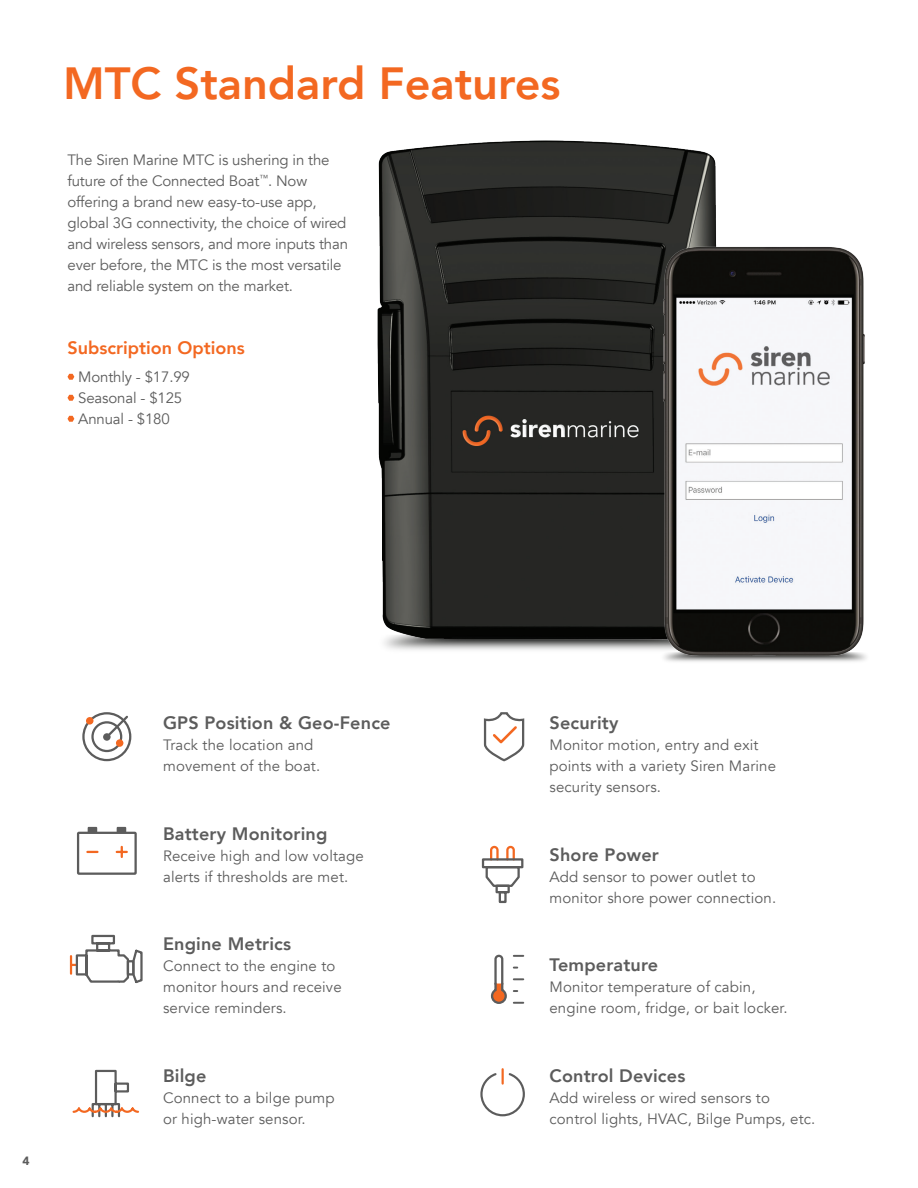
<style>
.page{position:relative;width:918px;height:1188px;background:#fff}
.page>*{position:absolute;margin:0;border:0;box-sizing:border-box;transform-origin:0 0}
.t1{font:800 45px "Avenir";color:#f36821}
.t2{font:800 18px "Avenir";letter-spacing:.01em;color:#5c5c5c}
.t3{font:800 18px "Avenir";color:#f36821}
.t4{font:15px/21px "Avenir";letter-spacing:.01em;color:#5c5c5c}
.t5{font:15px/21px "Avenir";letter-spacing:-.01em;color:#5c5c5c}
.t6{font:900 12px "Avenir";color:#5c5c5c}
</style>
<div class="page">
<svg style="left:68px;top:374px;width:6px;height:6px"></svg>
<svg style="left:68px;top:395px;width:6px;height:6px"></svg>
<svg style="left:68px;top:416px;width:6px;height:6px"></svg>
<img style="left:377px;top:140px;width:340px;height:510px">
<img style="left:627px;top:245px;width:240px;height:417px">
<svg style="left:72px;top:1069px;width:67px;height:49px"></svg>
<div style="left:77px;top:832px;width:60px;height:43px;border:2px solid #5c5c5c"></div>
<svg style="left:117px;top:847px;width:10px;height:10px"></svg>
<svg style="left:87px;top:851px;width:10px;height:2px"></svg>
<svg style="left:88px;top:827px;width:9px;height:6px"></svg>
<svg style="left:117px;top:827px;width:9px;height:6px"></svg>
<svg style="left:82px;top:712px;width:50px;height:50px"></svg>
<svg style="left:70px;top:934px;width:73px;height:50px"></svg>
<svg style="left:483px;top:712px;width:42px;height:50px"></svg>
<svg style="left:484px;top:845px;width:37px;height:59px"></svg>
<div style="left:482px;top:858px;width:41px;height:10px;border:2px solid #5c5c5c"></div>
<svg style="left:491px;top:954px;width:16px;height:50px"></svg>
<svg style="left:514px;top:1002px;width:9px;height:2px"></svg>
<svg style="left:514px;top:978px;width:9px;height:2px"></svg>
<svg style="left:514px;top:955px;width:9px;height:2px"></svg>
<svg style="left:480px;top:1069px;width:45px;height:48px"></svg>
<h1 class="t1" style="left:63px;top:49px;width:499px">MTC Standard Features</h1>
<p class="t5" style="left:68px;top:149px;width:282px">The Siren Marine MTC is ushering in the future of the Connected Boat<sup>™</sup>. Now offering a brand new easy-to-use app, global 3G connectivity, the choice of wired and wireless sensors, and more inputs than ever before, the MTC is the most versatile and reliable system on the market.</p>
<p class="t3" style="left:68px;top:333px;width:179px">Subscription Options</p>
<p class="t5" style="left:78px;top:366px;width:113px">Monthly - $17.99<br>Seasonal - $125<br>Annual - $180</p>
<p class="t6" style="left:22px;top:1150px;width:9px">4</p>
<p class="t2" style="left:163px;top:709px;width:229px">GPS Position &amp; Geo-Fence</p>
<p class="t4" style="left:163px;top:735px;width:159px">Track the location and movement of the boat.</p>
<p class="t2" style="left:163px;top:819px;width:166px">Battery Monitoring</p>
<p class="t4" style="left:163px;top:845px;width:202px">Receive high and low voltage alerts if thresholds are met.</p>
<p class="t2" style="left:163px;top:930px;width:130px">Engine Metrics</p>
<p class="t4" style="left:163px;top:956px;width:180px">Connect to the engine to monitor hours and receive service reminders.</p>
<p class="t2" style="left:163px;top:1062px;width:45px">Bilge</p>
<p class="t4" style="left:163px;top:1088px;width:173px">Connect to a bilge pump or high-water sensor.</p>
<p class="t2" style="left:550px;top:709px;width:70px">Security</p>
<p class="t4" style="left:550px;top:735px;width:228px">Monitor motion, entry and exit points with a variety Siren Marine security sensors.</p>
<p class="t2" style="left:550px;top:840px;width:111px">Shore Power</p>
<p class="t4" style="left:550px;top:866px;width:228px">Add sensor to power outlet to monitor shore power connection.</p>
<p class="t2" style="left:550px;top:951px;width:110px">Temperature</p>
<p class="t4" style="left:550px;top:977px;width:240px">Monitor temperature of cabin, engine room, fridge, or bait locker.</p>
<p class="t2" style="left:550px;top:1062px;width:137px">Control Devices</p>
<p class="t4" style="left:550px;top:1088px;width:267px">Add wireless or wired sensors to control lights, HVAC, Bilge Pumps, etc.</p>
</div>
